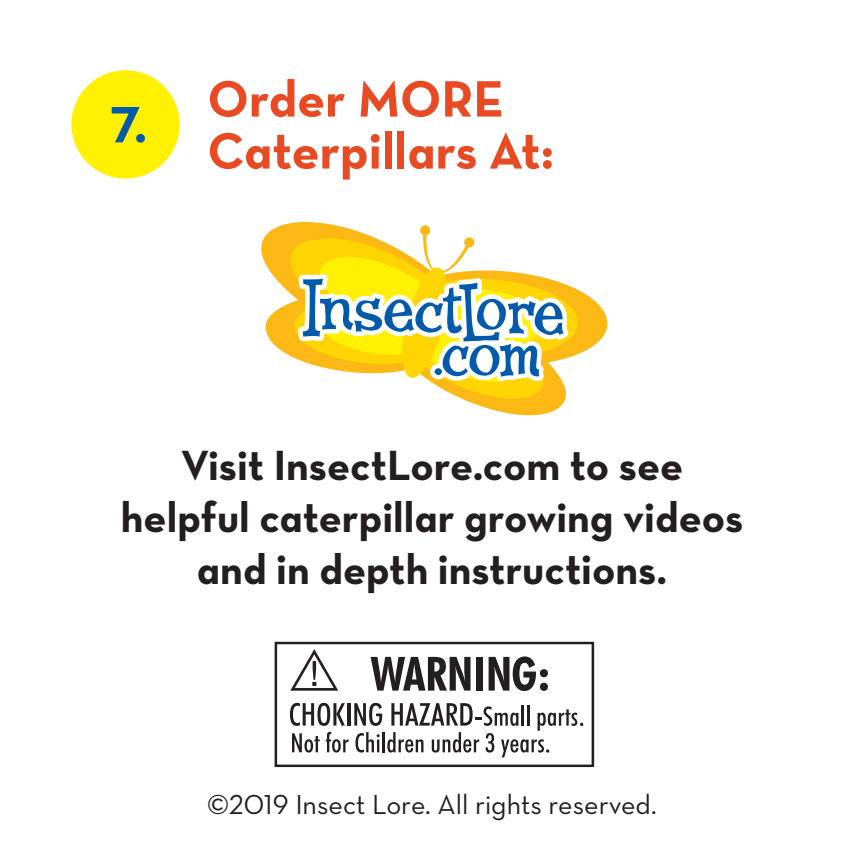
<style>
.page{position:relative;width:864px;height:864px;background:#fff}
.page>*{position:absolute;margin:0;border:0;box-sizing:border-box;transform-origin:0 0}
.t1{font:52px/52px "Neutra Text Bold Alt";color:#e84b24}
.t2{font:52px "Neutra Text Bold Alt";color:#015aaa}
.t3{font:43.2px/52px "Neutra Text Bold Alt";color:#231f20;text-align:center}
.t4{font:28px "Neutra Text Book Alt";color:#231f20}
</style>
<div class="page">
<svg style="left:261px;top:222px;width:346px;height:193px"></svg>
<svg style="left:291px;top:238px;width:287px;height:161px"></svg>
<svg style="left:298px;top:225px;width:271px;height:157px"></svg>
<svg style="left:275px;top:642px;width:319px;height:125px"></svg>
<svg style="left:290px;top:703px;width:55px;height:23px"></svg>
<hr style="left:347px;top:703px;width:3px;height:23px;background:#231f20">
<svg style="left:354px;top:703px;width:28px;height:23px"></svg>
<svg style="left:391px;top:703px;width:127px;height:23px"></svg>
<hr style="left:521px;top:705px;width:3px;height:21px;background:#231f20">
<hr style="left:527px;top:705px;width:2px;height:21px;background:#231f20">
<svg style="left:292px;top:733px;width:28px;height:19px"></svg>
<svg style="left:326px;top:732px;width:23px;height:20px"></svg>
<svg style="left:355px;top:732px;width:25px;height:21px"></svg>
<hr style="left:382px;top:732px;width:3px;height:20px;background:#231f20">
<svg style="left:387px;top:732px;width:37px;height:21px"></svg>
<svg style="left:432px;top:732px;width:47px;height:21px"></svg>
<svg style="left:486px;top:733px;width:8px;height:20px"></svg>
<svg style="left:538px;top:709px;width:45px;height:22px"></svg>
<svg style="left:290px;top:649px;width:48px;height:42px"></svg>
<svg style="left:501px;top:739px;width:48px;height:18px"></svg>
<div style="left:71px;top:70px;width:109px;height:109px;background:#fff101;border-radius:50%"></div>
<p class="t2" style="left:110px;top:92px;width:38px">7.</p>
<p class="t1" style="left:207px;top:72px;width:348px">Order MORE<br>Caterpillars At:</p>
<p class="t3" style="left:121px;top:439px;width:624px">Visit InsectLore.com to see helpful caterpillar growing videos and in depth instructions.</p>
<p class="t4" style="left:207px;top:788px;width:451px">©2019 Insect Lore. All rights reserved.</p>
</div>
